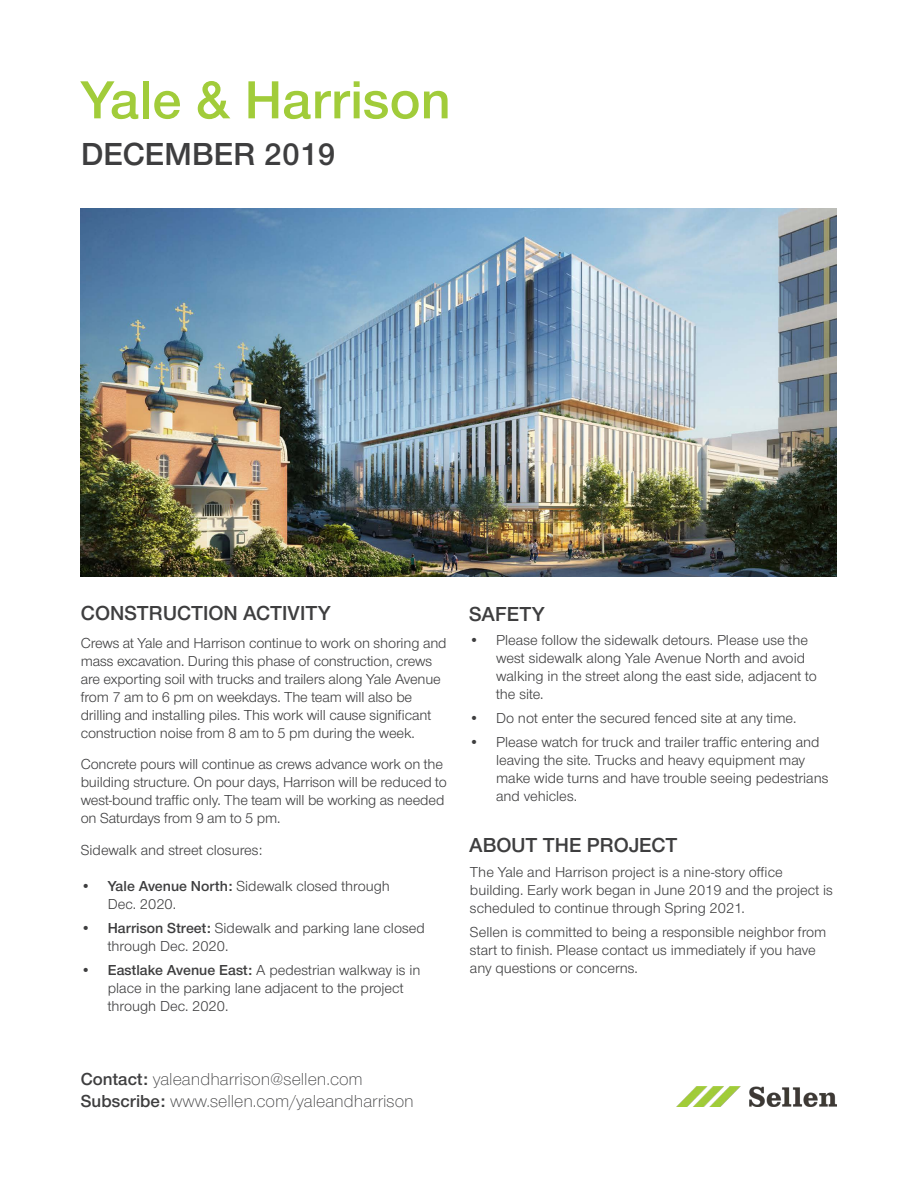
<style>
.page{position:relative;width:918px;height:1188px;background:#fff}
.page>*{position:absolute;margin:0;border:0;box-sizing:border-box;transform-origin:0 0}
.t1{font:55.5px "Nimbus San Nov Sem Bol";color:#a1cc3a}
.t2{font:33px "Nimbus San Nov Sem Bol";color:#3e3e3f}
.t3{font:21px "Nimbus San Nov Sem Bol";color:#3e3e3f}
.t4{font:300 18px "Nimbus San Nov";color:#3e3e3f}
.t5{font:15px/18px "Nimbus San Nov";letter-spacing:-.005em;color:#3e3e3f}
.s1{font-family:"Nimbus San Nov Sem Bol"}
.s2{font-family:"Nimbus San Nov Sem Bol";font-weight:400}
</style>
<div class="page">
<img style="left:81px;top:208px;width:755px;height:369px">
<img style="left:676px;top:1087px;width:161px;height:20px">
<p class="t1" style="left:81px;top:68px;width:371px">Yale &amp; Harrison</p>
<p class="t2" style="left:81px;top:135px;width:256px">DECEMBER 2019</p>
<p class="t3" style="left:81px;top:601px;width:251px">CONSTRUCTION ACTIVITY</p>
<p class="t5" style="left:81px;top:634px;width:367px">Crews at Yale and Harrison continue to work on shoring and mass excavation. During this phase of construction, crews are exporting soil with trucks and trailers along Yale Avenue from 7 am to 6 pm on weekdays. The team will also be drilling and installing piles. This work will cause significant construction noise from 8 am to 5 pm during the week.</p>
<p class="t5" style="left:81px;top:755px;width:368px">Concrete pours will continue as crews advance work on the building structure. On pour days, Harrison will be reduced to west-bound traffic only. The team will be working as needed on Saturdays from 9 am to 5 pm.</p>
<p class="t5" style="left:81px;top:841px;width:183px">Sidewalk and street closures:</p>
<p class="t5" style="left:108px;top:877px;width:284px;text-indent:-27px"><span class="s1">• Yale Avenue North:</span> Sidewalk closed through<br>Dec. 2020.</p>
<p class="t5" style="left:108px;top:919px;width:319px;text-indent:-27px"><span class="s1">• Harrison Street:</span> Sidewalk and parking lane closed through Dec. 2020.</p>
<p class="t5" style="left:108px;top:961px;width:314px;text-indent:-27px"><span class="s1">• Eastlake Avenue East:</span> A pedestrian walkway is in place in the parking lane adjacent to the project through Dec. 2020.</p>
<p class="t3" style="left:469px;top:602px;width:77px">SAFETY</p>
<p class="t5" style="left:496px;top:631px;width:322px;text-indent:-27px">• Please follow the sidewalk detours. Please use the west sidewalk along Yale Avenue North and avoid walking in the street along the east side, adjacent to the site.</p>
<p class="t5" style="left:469px;top:709px;width:329px">• Do not enter the secured fenced site at any time.</p>
<p class="t5" style="left:496px;top:733px;width:334px;text-indent:-27px">• Please watch for truck and trailer traffic entering and leaving the site. Trucks and heavy equipment may make wide turns and have trouble seeing pedestrians and vehicles.</p>
<p class="t3" style="left:469px;top:833px;width:210px">ABOUT THE PROJECT</p>
<p class="t5" style="left:470px;top:863px;width:365px">The Yale and Harrison project is a nine-story office building. Early work began in June 2019 and the project is scheduled to continue through Spring 2021.</p>
<p class="t5" style="left:470px;top:923px;width:358px">Sellen is committed to being a responsible neighbor from start to finish. Please contact us immediately if you have any questions or concerns.</p>
<p class="t4" style="left:81px;top:1069px;width:284px"><span class="s2">Contact:</span> yaleandharrison@sellen.com</p>
<p class="t4" style="left:81px;top:1091px;width:335px"><span class="s2">Subscribe:</span> www.sellen.com/yaleandharrison</p>
</div>
